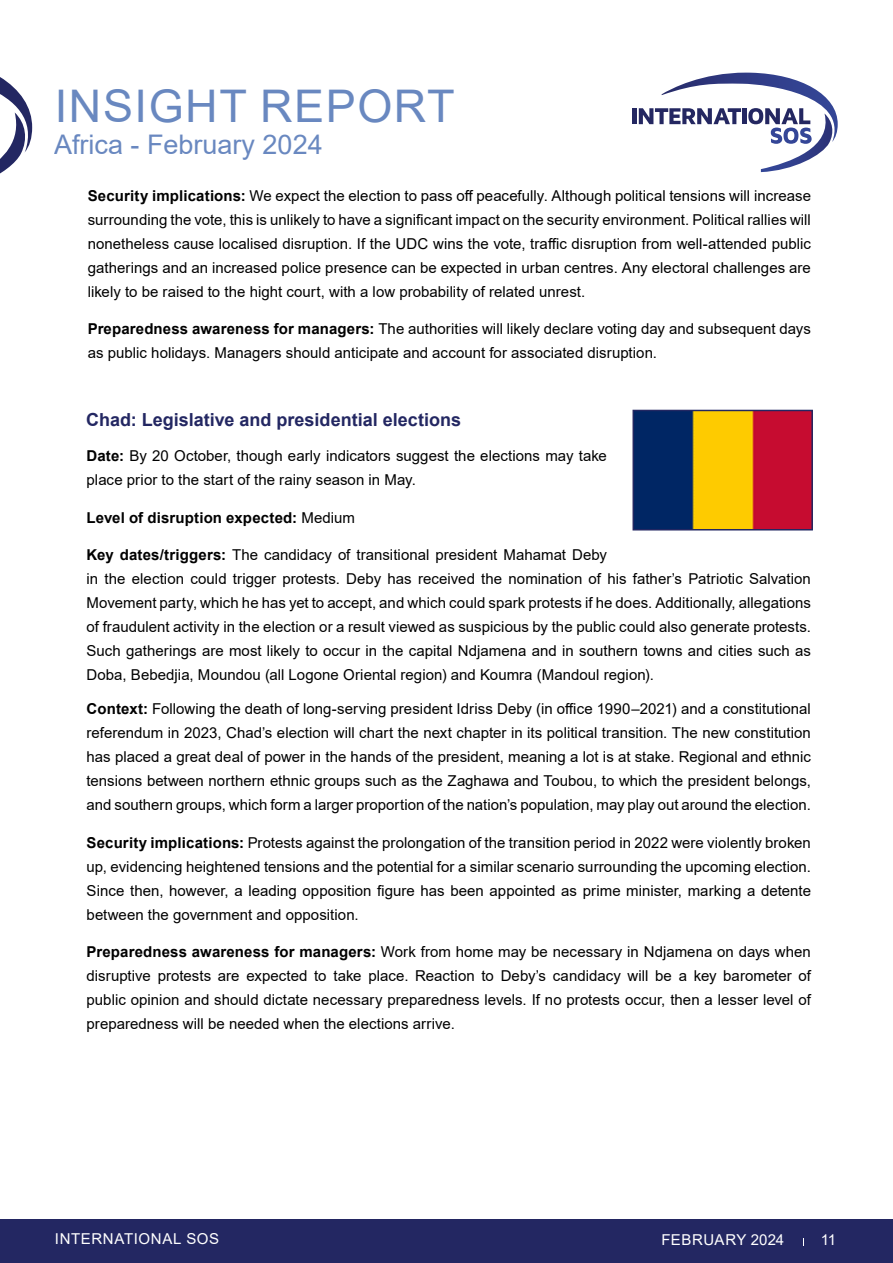
<style>
.page{position:relative;width:893px;height:1263px;background:#fff}
.page>*{position:absolute;margin:0;border:0;box-sizing:border-box;transform-origin:0 0}
.t1{font:45px "Arial";letter-spacing:.035em;color:#6988c0}
.t2{font:27px "Arial";color:#6988c0}
.t3{font:700 18px "Arial";color:#232762}
.t4{font:15px/24px "Arial";letter-spacing:.005em;color:#000;text-align:justify}
.t5{font:700 15px "Arial";letter-spacing:.01em;color:#000}
.t6{font:15px "Arial";letter-spacing:.035em;color:#fff}
.s1{font-weight:700}
.s2{font-weight:400}
</style>
<div class="page">
<div style="left:0;top:1219px;width:893px;height:44px;background:#232762"></div>
<svg style="left:0;top:77px;width:33px;height:97px"></svg>
<hr style="left:632px;top:108px;width:4px;height:16px;background:#242761">
<svg style="left:639px;top:73px;width:199px;height:99px"></svg>
<img style="left:635px;top:413px;width:175px;height:114px">
<div style="left:632px;top:410px;width:181px;height:120px;border:2px solid #232762"></div>
<h1 class="t1" style="left:55px;top:75px;width:401px">INSIGHT REPORT</h1>
<h2 class="t2" style="left:54px;top:126px;width:270px">Africa - February 2024</h2>
<p class="t4" style="left:88px;top:183px;width:725px"><span class="s1">Security implications:</span> We expect the election to pass off peacefully. Although political tensions will increase surrounding the vote, this is unlikely to have a significant impact on the security environment. Political rallies will nonetheless cause localised disruption. If the UDC wins the vote, traffic disruption from well-attended public gatherings and an increased police presence can be expected in urban centres. Any electoral challenges are likely to be raised to the hight court, with a low probability of related unrest.</p>
<p class="t4" style="left:88px;top:317px;width:725px"><span class="s1">Preparedness awareness for managers:</span> The authorities will likely declare voting day and subsequent days as public holidays. Managers should anticipate and account for associated disruption.</p>
<p class="t3" style="left:86px;top:407px;width:376px">Chad: Legislative and presidential elections</p>
<p class="t4" style="left:87px;top:444px;width:522px"><span class="s1">Date:</span> By 20 October, though early indicators suggest the elections may take place prior to the start of the rainy season in May.</p>
<p class="t5" style="left:87px;top:507px;width:270px">Level of disruption expected: <span class="s2">Medium</span></p>
<p class="t4" style="left:87px;top:542px;width:726px;text-align:left"><span class="s1">Key dates/triggers:</span> The candidacy of transitional president Mahamat Deby<br>in the election could trigger protests. Deby has received the nomination of his father’s Patriotic Salvation Movement party, which he has yet to accept, and which could spark protests if he does. Additionally, allegations of fraudulent activity in the election or a result viewed as suspicious by the public could also generate protests.<br>Such gatherings are most likely to occur in the capital Ndjamena and in southern towns and cities such as Doba, Bebedjia, Moundou (all Logone Oriental region) and Koumra (Mandoul region).</p>
<p class="t4" style="left:87px;top:697px;width:726px"><span class="s1">Context:</span> Following the death of long-serving president Idriss Deby (in office 1990–2021) and a constitutional referendum in 2023, Chad’s election will chart the next chapter in its political transition. The new constitution has placed a great deal of power in the hands of the president, meaning a lot is at stake. Regional and ethnic tensions between northern ethnic groups such as the Zaghawa and Toubou, to which the president belongs, and southern groups, which form a larger proportion of the nation’s population, may play out around the election.</p>
<p class="t4" style="left:87px;top:830px;width:726px"><span class="s1">Security implications:</span> Protests against the prolongation of the transition period in 2022 were violently broken up, evidencing heightened tensions and the potential for a similar scenario surrounding the upcoming election.<br>Since then, however, a leading opposition figure has been appointed as prime minister, marking a detente between the government and opposition.</p>
<p class="t4" style="left:87px;top:939px;width:726px"><span class="s1">Preparedness awareness for managers:</span> Work from home may be necessary in Ndjamena on days when disruptive protests are expected to take place. Reaction to Deby’s candidacy will be a key barometer of public opinion and should dictate necessary preparedness levels. If no protests occur, then a lesser level of preparedness will be needed when the elections arrive.</p>
<p class="t6" style="left:55px;top:1228px;width:166px">INTERNATIONAL SOS</p>
<p class="t6" style="left:661px;top:1229px;width:124px">FEBRUARY 2024</p>
<p class="t6" style="left:821px;top:1229px;width:17px">11</p>
</div>
